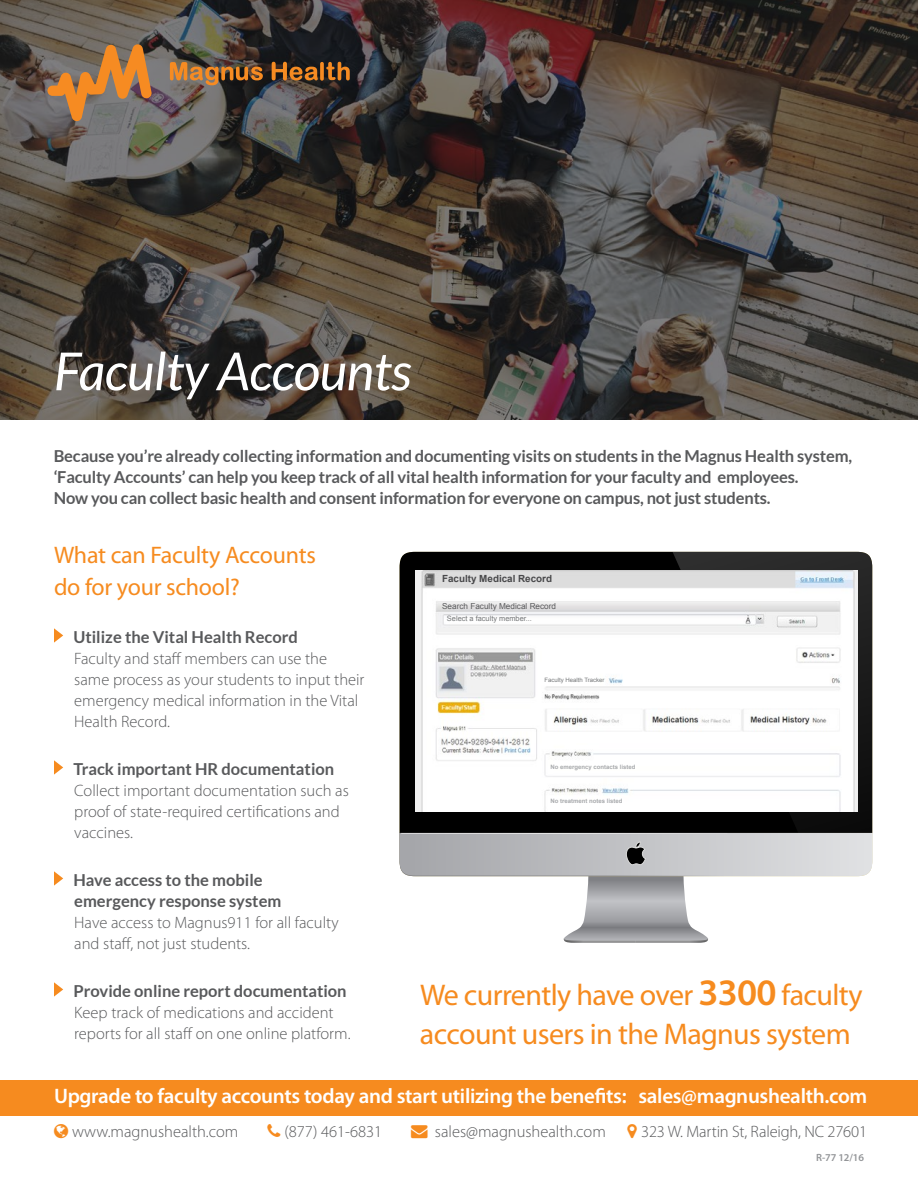
<style>
.page{position:relative;width:918px;height:1188px;background:#fff}
.page>*{position:absolute;margin:0;border:0;box-sizing:border-box;transform-origin:0 0}
.t1{font:italic 52.5px "Lato";letter-spacing:-.01em;color:#fff}
.t2{font:30px/39px "Myriad Pro";letter-spacing:-.02em;color:#f68b1f}
.t3{font:24px/31.5px "Myriad Pro";letter-spacing:-.01em;color:#f68b1f}
.t4{font:600 21px "Myriad Pro";letter-spacing:-.015em;color:#fff}
.t5{font:300 16.5px/21px "Myriad Pro";color:#58595b}
.t6{font:700 16.5px/21px "Lato";letter-spacing:-.01em;color:#58595b}
.t7{font:600 10.5px "Myriad Pro";color:#939598}
.t8{font:700 9.9px "Arial";color:#48484a}
.t9{font:8.25px "Arial";color:#58595b}
.t10{font:7.35px "Arial";color:#757779}
.t11{font:700 6px "Arial";color:#a7a9ac}
.t12{font:6px "Arial";color:#757779}
.s1{font-weight:600;font-size:37.5px}
.s2{color:#f68b1f}
</style>
<div class="page">
<svg style="left:0;top:0;width:918px;height:420px;background:#4c433d"></svg>
<svg style="left:54px;top:628px;width:9px;height:15px"></svg>
<svg style="left:54px;top:760px;width:9px;height:15px"></svg>
<svg style="left:54px;top:871px;width:9px;height:15px"></svg>
<svg style="left:54px;top:982px;width:9px;height:15px"></svg>
<svg style="left:170px;top:62px;width:93px;height:23px;background:#8e6035"></svg>
<svg style="left:272px;top:62px;width:78px;height:19px"></svg>
<svg style="left:47px;top:44px;width:105px;height:77px;background:#9f7750"></svg>
<div style="left:0;top:1080px;width:918px;height:36px;background:#f68b1f"></div>
<svg style="left:400px;top:833px;width:472px;height:110px"></svg>
<div style="left:400px;top:552px;width:273px;height:281px;background:#000"></div>
<svg style="left:673px;top:552px;width:199px;height:281px;background:#1b1b1b"></svg>
<img style="left:416px;top:570px;width:442px;height:241px">
<h1 class="t1" style="left:54px;top:342px;width:359px">Faculty Accounts</h1>
<p class="t6" style="left:54px;top:445px;width:800px">Because you’re already collecting information and documenting visits on students in the Magnus Health system, ‘Faculty Accounts’ can help you keep track of all vital health information for your faculty and employees.<br>Now you can collect basic health and consent information for everyone on campus, not just students.</p>
<h3 class="t3" style="left:54px;top:539px;width:264px">What can Faculty Accounts do for your school?</h3>
<p class="t6" style="left:73px;top:626px;width:226px">Utilize the Vital Health Record</p>
<p class="t5" style="left:74px;top:647px;width:292px">Faculty and staff members can use the same process as your students to input their emergency medical information in the Vital Health Record.</p>
<p class="t6" style="left:73px;top:758px;width:262px">Track important HR documentation</p>
<p class="t5" style="left:74px;top:779px;width:276px">Collect important documentation such as proof of state-required certifications and vaccines.</p>
<p class="t6" style="left:73px;top:869px;width:209px">Have access to the mobile emergency response system</p>
<p class="t5" style="left:74px;top:911px;width:266px">Have access to Magnus911 for all faculty and staff, not just students.</p>
<p class="t6" style="left:73px;top:980px;width:275px">Provide online report documentation</p>
<p class="t5" style="left:74px;top:1001px;width:278px">Keep track of medications and accident reports for all staff on one online platform.</p>
<p class="t8" style="left:442px;top:572px;width:112px">Faculty Medical Record</p>
<p class="t9" style="left:442px;top:601px;width:116px">Search Faculty Medical Record</p>
<p class="t10" style="left:447px;top:614px;width:87px">Select a faculty member...</p>
<p class="t12" style="left:544px;top:676px;width:62px">Faculty Health Tracker</p>
<p class="t11" style="left:550px;top:763px;width:87px">No emergency contacts listed</p>
<p class="t11" style="left:550px;top:797px;width:74px">No treatment notes listed</p>
<h2 class="t2" style="left:420px;top:975px;width:444px">We currently have over <span class="s1">3300</span> faculty account users in the Magnus system</h2>
<p class="t4" style="left:54px;top:1083px;width:815px">Upgrade to faculty accounts today and start utilizing the benefits: sales@magnushealth.com</p>
<p class="t5" style="left:72px;top:1121px;width:168px">www.magnushealth.com</p>
<p class="t5" style="left:284px;top:1121px;width:99px">(877) 461-6831</p>
<p class="t5" style="left:411px;top:1121px;width:196px"><span class="s2">→</span> sales@magnushealth.com</p>
<p class="t5" style="left:641px;top:1121px;width:227px">323 W. Martin St, Raleigh, NC 27601</p>
<p class="t7" style="left:816px;top:1151px;width:49px">R-77 12/16</p>
</div>
